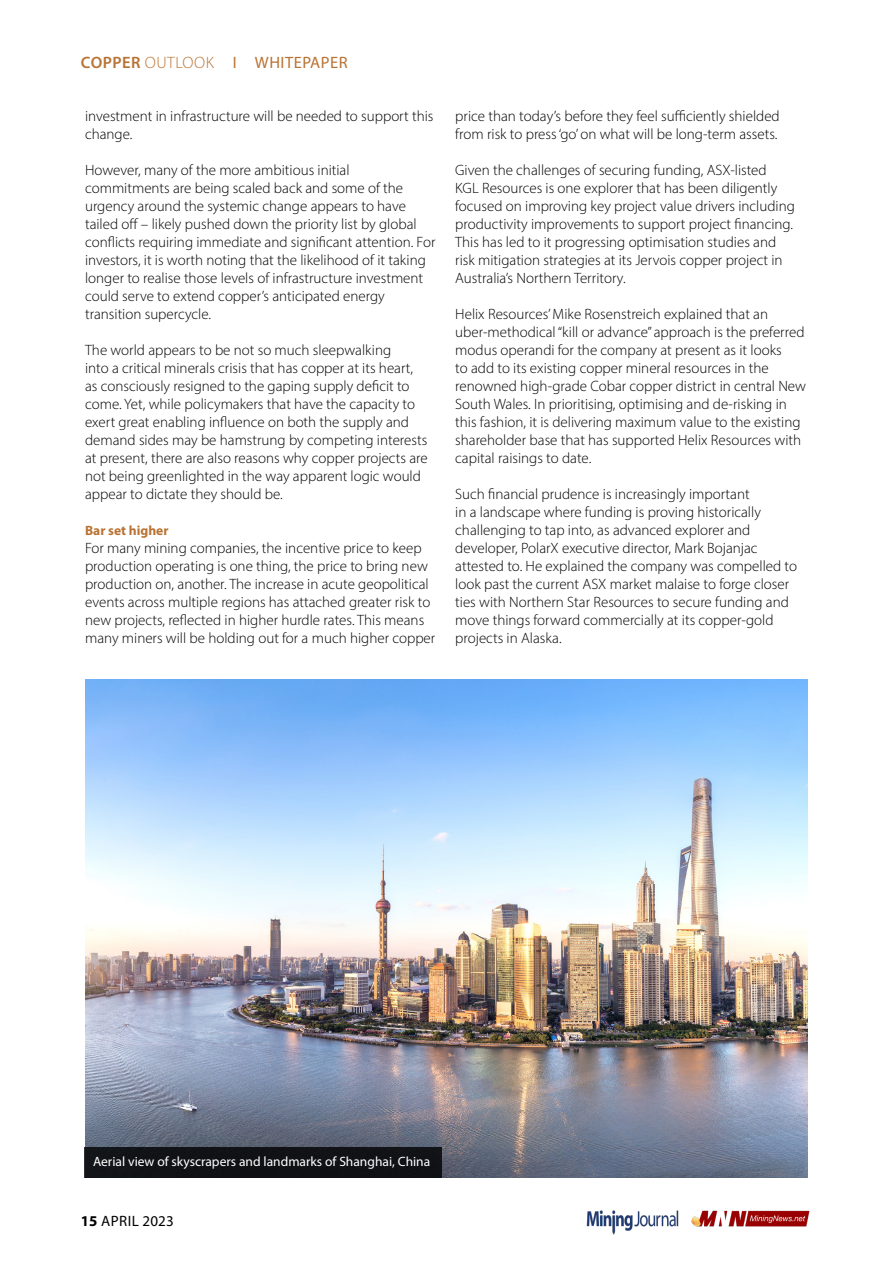
<style>
.page{position:relative;width:893px;height:1263px;background:#fff}
.page>*{position:absolute;margin:0;border:0;box-sizing:border-box;transform-origin:0 0}
.t1{font:16.5px "Myriad Pro";letter-spacing:.03em;color:#b87333}
.t2{font:300 15px/18px "Myriad Pro";color:#000}
.t3{font:15px "Myriad Pro";letter-spacing:.03em;color:#000}
.t4{font:13.5px "Myriad Pro";color:#fff}
.t5{font:700 13.5px "Myriad Pro";color:#b87333}
.s1{font-weight:600}
.s2{font-weight:300}
.s3{font-weight:700}
</style>
<div class="page">
<img style="left:85px;top:679px;width:723px;height:499px">
<div style="left:85px;top:1147px;width:357px;height:31px;background:#101215"></div>
<img style="left:691px;top:1210px;width:119px;height:17px">
<img style="left:586px;top:1210px;width:93px;height:25px">
<p class="t1" style="left:81px;top:52px;width:268px"><span class="s1">COPPER</span> <span class="s2">OUTLOOK</span> I WHITEPAPER</p>
<p class="t2" style="left:85px;top:107px;width:350px">investment in infrastructure will be needed to support this change.</p>
<p class="t2" style="left:85px;top:161px;width:352px">However, many of the more ambitious initial commitments are being scaled back and some of the urgency around the systemic change appears to have tailed off – likely pushed down the priority list by global conflicts requiring immediate and significant attention. For investors, it is worth noting that the likelihood of it taking longer to realise those levels of infrastructure investment could serve to extend copper’s anticipated energy transition supercycle.</p>
<p class="t2" style="left:85px;top:341px;width:344px">The world appears to be not so much sleepwalking<br>into a critical minerals crisis that has copper at its heart, as consciously resigned to the gaping supply deficit to come. Yet, while policymakers that have the capacity to exert great enabling influence on both the supply and demand sides may be hamstrung by competing interests at present, there are also reasons why copper projects are not being greenlighted in the way apparent logic would appear to dictate they should be.</p>
<p class="t5" style="left:85px;top:522px;width:85px">Bar set higher</p>
<p class="t2" style="left:85px;top:539px;width:352px">For many mining companies, the incentive price to keep production operating is one thing, the price to bring new production on, another. The increase in acute geopolitical events across multiple regions has attached greater risk to new projects, reflected in higher hurdle rates. This means many miners will be holding out for a much higher copper</p>
<p class="t2" style="left:455px;top:107px;width:326px">price than today’s before they feel sufficiently shielded from risk to press ‘go’ on what will be long-term assets.</p>
<p class="t2" style="left:455px;top:161px;width:341px">Given the challenges of securing funding, ASX-listed<br>KGL Resources is one explorer that has been diligently focused on improving key project value drivers including productivity improvements to support project financing.<br>This has led to it progressing optimisation studies and risk mitigation strategies at its Jervois copper project in Australia’s Northern Territory.</p>
<p class="t2" style="left:455px;top:305px;width:352px">Helix Resources’ Mike Rosenstreich explained that an uber-methodical “kill or advance” approach is the preferred modus operandi for the company at present as it looks<br>to add to its existing copper mineral resources in the renowned high-grade Cobar copper district in central New South Wales. In prioritising, optimising and de-risking in this fashion, it is delivering maximum value to the existing shareholder base that has supported Helix Resources with capital raisings to date.</p>
<p class="t2" style="left:455px;top:485px;width:343px">Such financial prudence is increasingly important<br>in a landscape where funding is proving historically challenging to tap into, as advanced explorer and developer, PolarX executive director, Mark Bojanjac attested to. He explained the company was compelled to look past the current ASX market malaise to forge closer ties with Northern Star Resources to secure funding and move things forward commercially at its copper-gold projects in Alaska.</p>
<p class="t4" style="left:93px;top:1153px;width:339px">Aerial view of skyscrapers and landmarks of Shanghai, China</p>
<p class="t3" style="left:81px;top:1212px;width:94px"><span class="s3">15</span> APRIL 2023</p>
</div>
